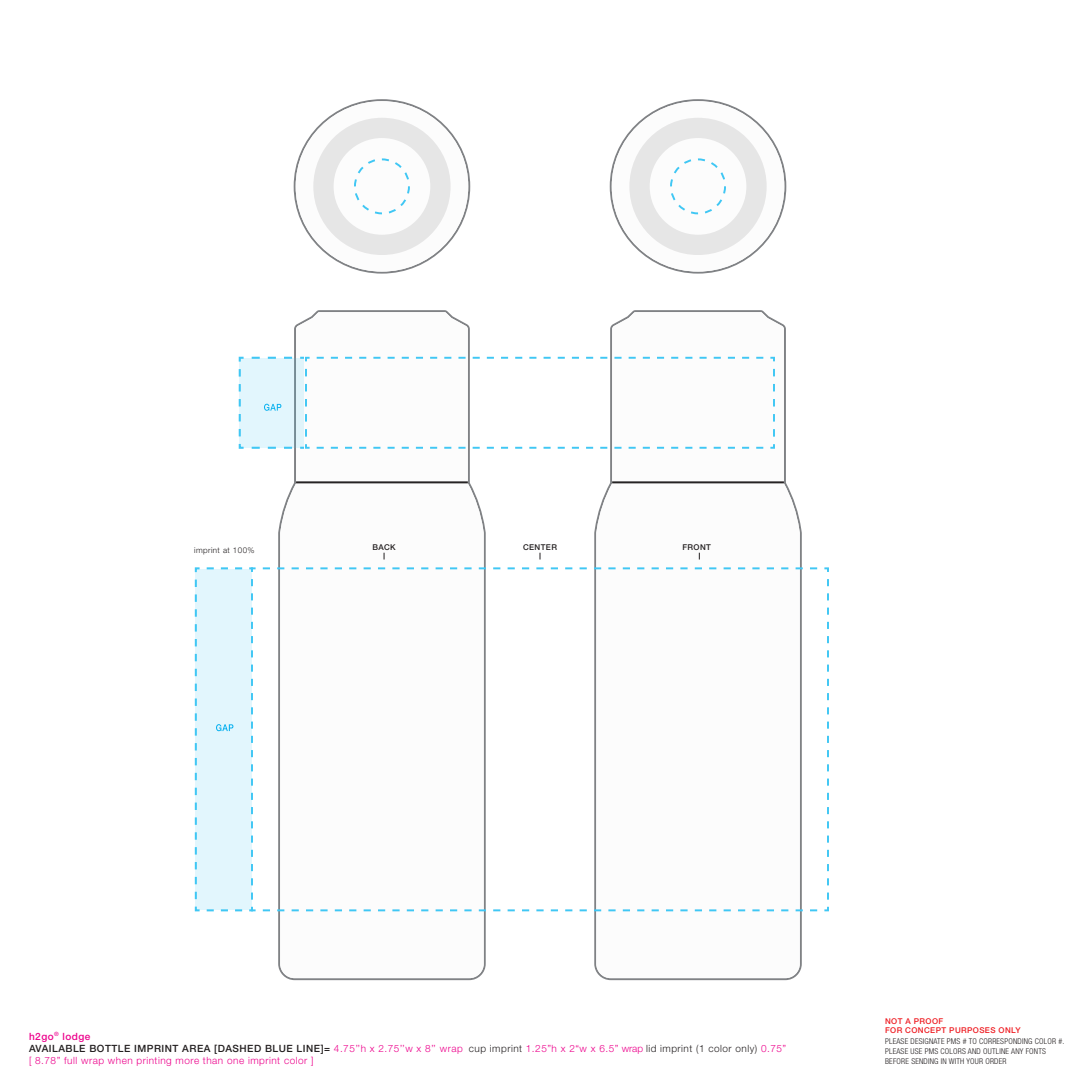
<style>
.page{position:relative;width:1080px;height:1080px;background:#fff}
.page>*{position:absolute;margin:0;border:0;box-sizing:border-box;transform-origin:0 0}
.t1{font:300 10px/12px "Helvetica Neue";letter-spacing:.05em;color:#ed028c}
.t2{font:300 condensed 8px/9.6px "Helvetica Neue";letter-spacing:.025em;color:#231f20}
.t3{font:500 8px/9.6px "Helvetica Neue";letter-spacing:.05em;color:#ee1d23}
.t4{font:500 8px "Helvetica Neue";letter-spacing:.05em;color:#231f20}
.t5{font:300 8px "Helvetica Neue";letter-spacing:.05em;color:#231f20}
.s1{font-weight:500}
.s2{font-weight:500;color:#231f20}
.s3{color:#231f20}
</style>
<div class="page">
<svg style="left:594px;top:310px;width:208px;height:670px"></svg>
<svg style="left:596px;top:483px;width:204px;height:495px"></svg>
<svg style="left:280px;top:483px;width:204px;height:495px"></svg>
<svg style="left:238px;top:312px;width:546px;height:171px"></svg>
<svg style="left:610px;top:99px;width:176px;height:175px"></svg>
<div style="left:612px;top:101px;width:172px;height:171px;background:#fcfcfc;border-radius:50%"></div>
<div style="left:629px;top:118px;width:138px;height:137px;background:#e6e6e6;border-radius:50%"></div>
<div style="left:650px;top:138px;width:96px;height:97px;background:#fcfcfc;border-radius:50%"></div>
<div style="left:670px;top:158px;width:56px;height:56px;border:2px dashed #40c7f4;border-radius:50%"></div>
<svg style="left:294px;top:99px;width:176px;height:175px"></svg>
<div style="left:296px;top:101px;width:172px;height:171px;background:#fcfcfc;border-radius:50%"></div>
<div style="left:313px;top:118px;width:138px;height:137px;background:#e6e6e6;border-radius:50%"></div>
<div style="left:334px;top:138px;width:96px;height:97px;background:#fcfcfc;border-radius:50%"></div>
<div style="left:354px;top:158px;width:56px;height:56px;border:2px dashed #40c7f4;border-radius:50%"></div>
<svg style="left:194px;top:566px;width:635px;height:346px"></svg>
<div style="left:240px;top:358px;width:64px;height:90px;background:#e2f6fd"></div>
<p class="t5" style="left:194px;top:545px;width:62px">imprint at 100%</p>
<p class="t4" style="left:372px;top:543px;width:25px">BACK</p>
<p class="t4" style="left:523px;top:543px;width:36px">CENTER</p>
<p class="t4" style="left:682px;top:543px;width:30px">FRONT</p>
<p class="t1" style="left:29px;top:1030px;width:759px"><span class="s1">h2go</span><sup>®</sup> <span class="s1">lodge<br></span><span class="s2">AVAILABLE BOTTLE IMPRINT AREA [DASHED BLUE LINE]=</span> 4.75’’h x 2.75’’w x 8’’ wrap <span class="s3">cup imprint</span> 1.25”h x 2“w x 6.5” wrap <span class="s3">lid imprint (1 color only)</span> 0.75” [ 8.78” full wrap when printing more than one imprint color ]</p>
<p class="t3" style="left:885px;top:1016px;width:137px">NOT A PROOF<br>FOR CONCEPT PURPOSES ONLY</p>
<p class="t2" style="left:885px;top:1037px;width:181px">PLEASE DESIGNATE PMS # TO CORRESPONDING COLOR #.<br>PLEASE USE PMS COLORS AND OUTLINE ANY FONTS<br>BEFORE SENDING IN WITH YOUR ORDER</p>
</div>
